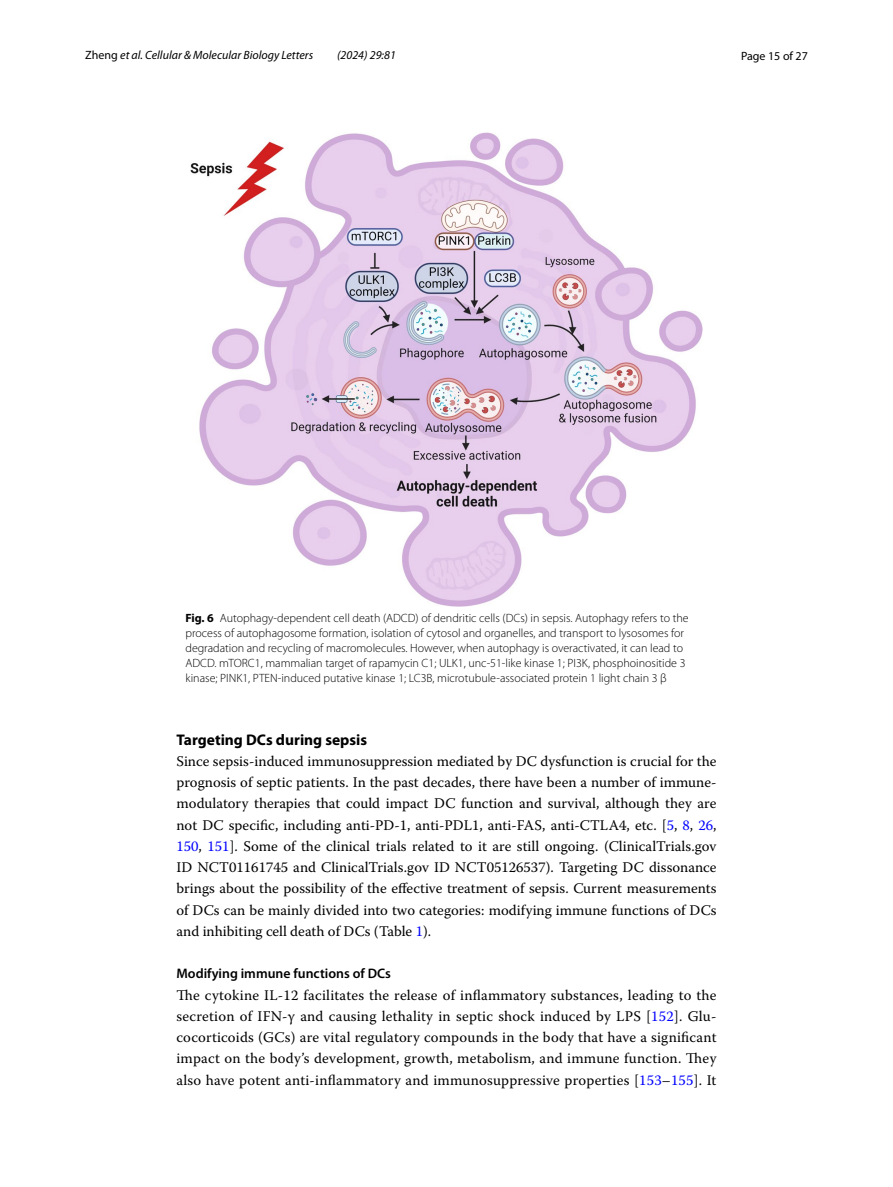
<style>
.page{position:relative;width:893px;height:1187px;background:#fff}
.page>*{position:absolute;margin:0;border:0;box-sizing:border-box;transform-origin:0 0}
.t1{font:700 15.45px "Myriad Pro";color:#000}
.t2{font:14.7px/21.3px "Warnock Pro";letter-spacing:.01em;color:#000;text-align:justify}
.t3{font:600 13.8px "Myriad Pro";color:#000}
.t4{font:300 12px/15px "Myriad Pro";color:#000}
.t5{font:italic 12px "Myriad Pro";color:#000}
.t6{font:12px "Myriad Pro";color:#000}
.s1{font-style:normal}
.s2{font-weight:700}
.s3{color:#00f}
</style>
<div class="page">
<img style="left:191px;top:133px;width:511px;height:474px">
<p class="t5" style="left:85px;top:48px;width:230px"><span class="s1">Zheng</span> et al. Cellular &amp; Molecular Biology Letters</p>
<p class="t5" style="left:337px;top:48px;width:60px">(2024) 29:81</p>
<p class="t6" style="left:741px;top:48px;width:68px">Page 15 of 27</p>
<p class="t4" style="left:185px;top:610px;width:505px"><span class="s2">Fig. 6</span> Autophagy-dependent cell death (ADCD) of dendritic cells (DCs) in sepsis. Autophagy refers to the process of autophagosome formation, isolation of cytosol and organelles, and transport to lysosomes for degradation and recycling of macromolecules. However, when autophagy is overactivated, it can lead to ADCD. mTORC1, mammalian target of rapamycin C1; ULK1, unc-51-like kinase 1; PI3K, phosphoinositide 3 kinase; PINK1, PTEN-induced putative kinase 1; LC3B, microtubule-associated protein 1 light chain 3 β</p>
<p class="t1" style="left:176px;top:729px;width:192px">Targeting DCs during sepsis</p>
<p class="t2" style="left:176px;top:750px;width:542px">Since sepsis-induced immunosuppression mediated by DC dysfunction is crucial for the prognosis of septic patients. In the past decades, there have been a number of immune&shy;modulatory therapies that could impact DC function and survival, although they are not DC specific, including anti-PD-1, anti-PDL1, anti-FAS, anti-CTLA4, etc. [<span class="s3">5</span>, <span class="s3">8</span>, <span class="s3">26</span>, <span class="s3">150</span>, <span class="s3">151</span>]. Some of the clinical trials related to it are still ongoing. (ClinicalTrials.gov ID NCT01161745 and ClinicalTrials.gov ID NCT05126537). Targeting DC dissonance brings about the possibility of the effective treatment of sepsis. Current measurements of DCs can be mainly divided into two categories: modifying immune functions of DCs and inhibiting cell death of DCs (Table <span class="s3">1</span>).</p>
<p class="t3" style="left:176px;top:964px;width:216px">Modifying immune functions of DCs</p>
<p class="t2" style="left:176px;top:983px;width:542px">The cytokine IL-12 facilitates the release of inflammatory substances, leading to the secretion of IFN-γ and causing lethality in septic shock induced by LPS [<span class="s3">152</span>]. Glu&shy;cocorticoids (GCs) are vital regulatory compounds in the body that have a significant impact on the body’s development, growth, metabolism, and immune function. They also have potent anti-inflammatory and immunosuppressive properties [<span class="s3">153</span>–<span class="s3">155</span>]. It</p>
</div>
